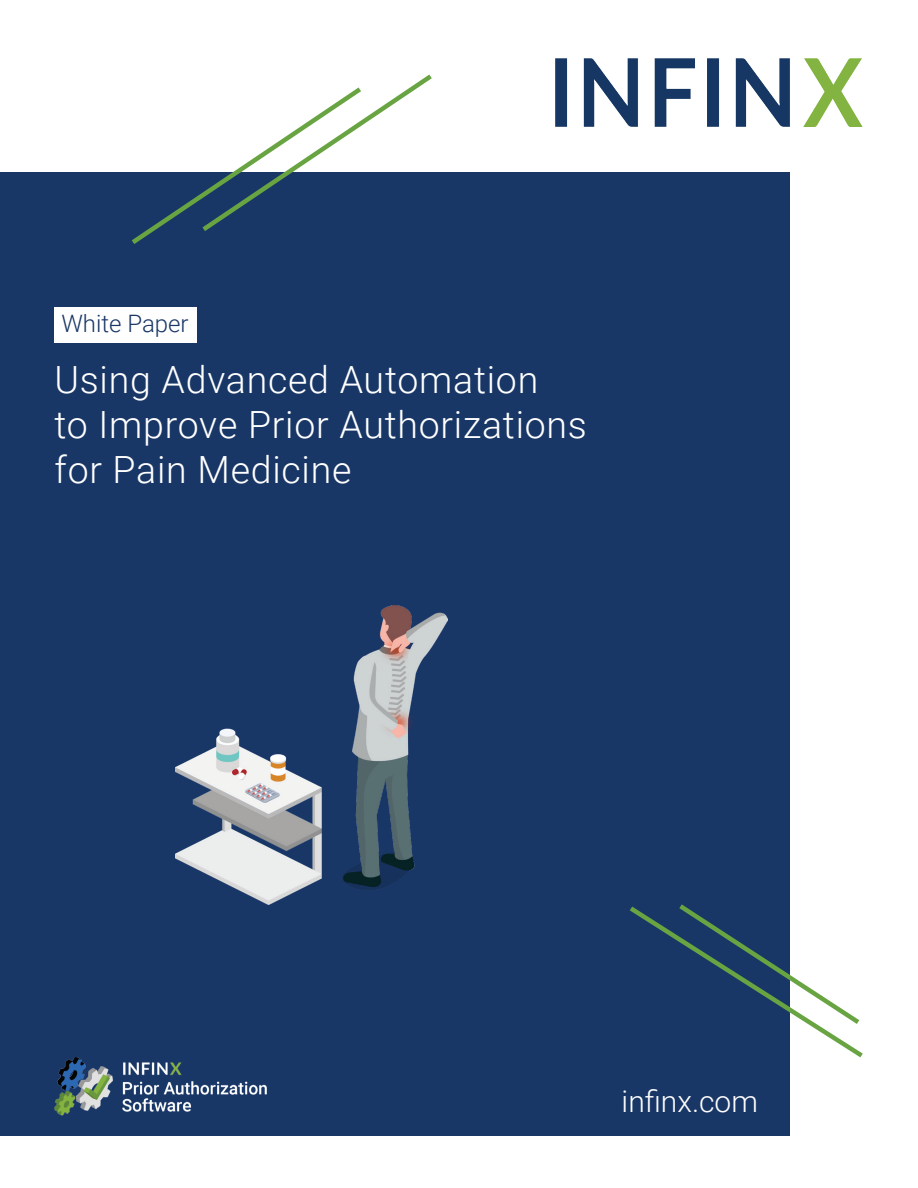
<style>
.page{position:relative;width:918px;height:1188px;background:#fff}
.page>*{position:absolute;margin:0;border:0;box-sizing:border-box;transform-origin:0 0}
.t1{font:300 37.5px/45px "Roboto";letter-spacing:.02em;color:#fff}
.t2{font:300 30px "Roboto";color:#fff}
.t3{font:300 24px "Roboto";color:#193766}
</style>
<div class="page">
<img style="left:556px;top:58px;width:306px;height:68px">
<div style="left:0;top:172px;width:790px;height:964px;background:#193766"></div>
<div style="left:55px;top:307px;width:142px;height:36px;background:#fff"></div>
<svg style="left:132px;top:74px;width:300px;height:170px"></svg>
<svg style="left:630px;top:904px;width:233px;height:154px"></svg>
<img style="left:55px;top:1057px;width:212px;height:59px">
<img style="left:176px;top:605px;width:272px;height:299px">
<p class="t3" style="left:61px;top:307px;width:129px">White Paper</p>
<p class="t1" style="left:55px;top:356px;width:534px">Using Advanced Automation<br>to Improve Prior Authorizations for Pain Medicine</p>
<p class="t2" style="left:622px;top:1080px;width:138px">infinx.com</p>
</div>
